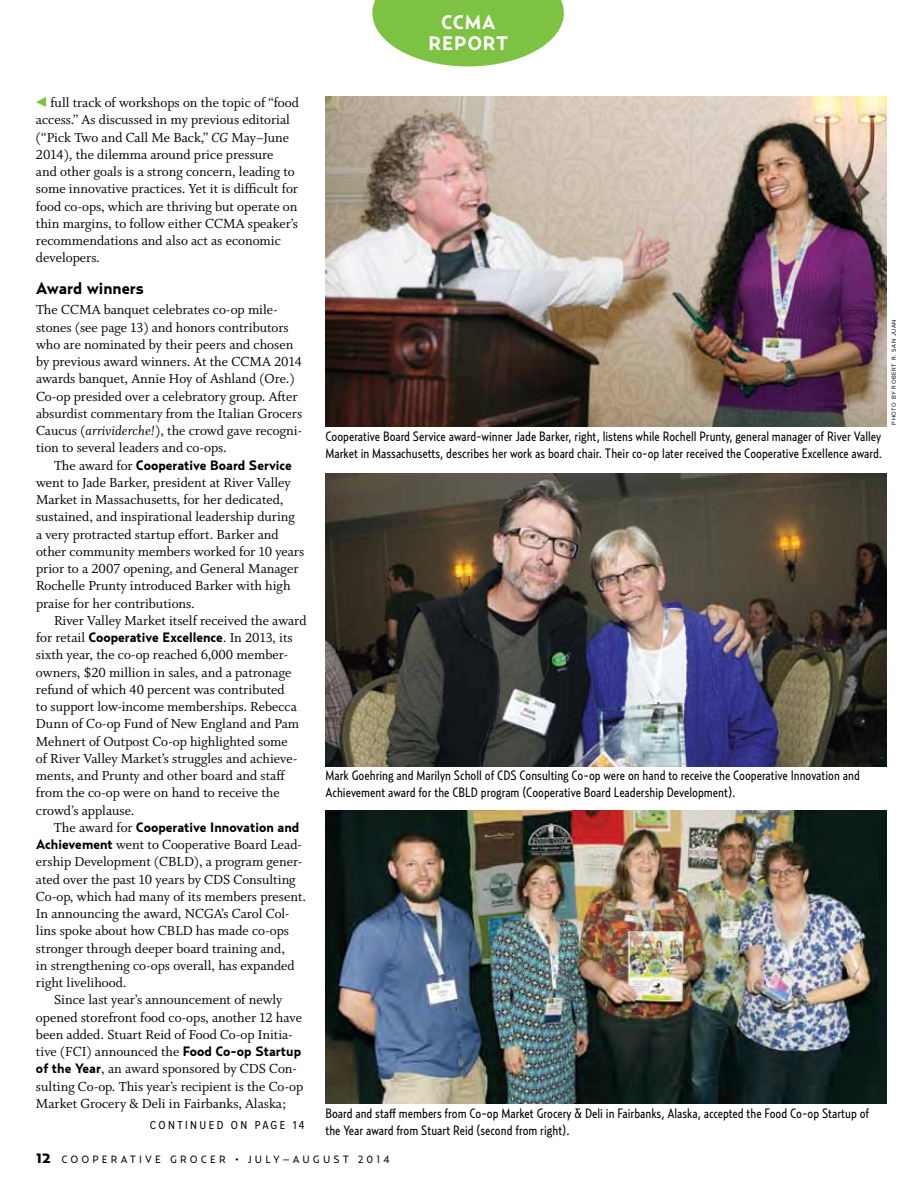
<style>
.page{position:relative;width:918px;height:1188px;background:#fff}
.page>*{position:absolute;margin:0;border:0;box-sizing:border-box;transform-origin:0 0}
.t1{font:700 19.5px/21px "Relay";color:#fff}
.t2{font:700 16.5px "Relay";color:#000}
.t3{font:14.7px/17.2px "Whitman Roman LF";color:#000}
.t4{font:13.5px/16.5px "Relay Cond";color:#000}
.t5{font:700 13.5px "Relay";color:#000}
.t6{font:condensed 12px "Proxima Nova";letter-spacing:.2em;color:#000}
.t7{font:10.5px "Relay";letter-spacing:.3em;color:#000}
.t8{font:6px "Proxima Nova";letter-spacing:.1em;color:#000}
.s1{font-family:"Whitman Italic LF"}
.s2{font-family:"Whitman Roman LF";font-weight:400;font-size:14.7px}
.s3{font-family:"Relay";font-weight:700;font-size:13.5px}
.s4{font-family:"Relay Wide";font-weight:900;font-size:13.5px}
.s5{font-family:"Proxima Nova"}
</style>
<div class="page">
<svg style="left:372px;top:0;width:192px;height:66px"></svg>
<img style="left:326px;top:97px;width:560px;height:329px">
<img style="left:326px;top:474px;width:560px;height:292px">
<img style="left:326px;top:811px;width:560px;height:292px">
<svg style="left:36px;top:97px;width:10px;height:10px"></svg>
<h1 class="t1" style="left:429px;top:11px;width:69px;text-indent:12px">ccma repor</h1>
<h1 class="t1" style="left:496px;top:32px;width:14px">t</h1>
<p class="t3" style="left:36px;top:94px;width:264px;text-indent:14px">full track of workshops on the topic of “food access.” As discussed in my previous editorial (“Pick Two and Call Me Back,” <span class="s1">CG</span> May–June 2014), the dilemma around price pressure<br>and other goals is a strong concern, leading to some innovative practices. Yet it is difficult for food co-ops, which are thriving but operate on thin margins, to follow either CCMA speaker’s recommendations and also act as economic developers.</p>
<p class="t2" style="left:36px;top:278px;width:109px">Award winners</p>
<p class="t3" style="left:36px;top:302px;width:268px">The CCMA banquet celebrates co-op mile&shy;stones (see page 13) and honors contributors who are nominated by their peers and chosen by previous award winners. At the CCMA 2014 awards banquet, Annie Hoy of Ashland (Ore.)<br>Co-op presided over a celebratory group. After absurdist commentary from the Italian Grocers Caucus (<span class="s1">arrividerche!</span>), the crowd gave recogni&shy;tion to several leaders and co-ops.</p>
<p class="t5" style="left:54px;top:457px;width:239px"><span class="s2">The award for</span> Cooperative Board Service</p>
<p class="t3" style="left:36px;top:474px;width:270px">went to Jade Barker, president at River Valley Market in Massachusetts, for her dedicated, sustained, and inspirational leadership during a very protracted startup effort. Barker and other community members worked for 10 years prior to a 2007 opening, and General Manager Rochelle Prunty introduced Barker with high praise for her contributions.</p>
<p class="t3" style="left:54px;top:612px;width:254px">River Valley Market itself received the award</p>
<p class="t5" style="left:36px;top:629px;width:258px"><span class="s2">for retail</span> Cooperative Excellence<span class="s2">. In 2013, its</span></p>
<p class="t3" style="left:36px;top:647px;width:265px">sixth year, the co-op reached 6,000 member&shy;owners, $20 million in sales, and a patronage refund of which 40 percent was contributed to support low-income memberships. Rebecca Dunn of Co-op Fund of New England and Pam Mehnert of Outpost Co-op highlighted some of River Valley Market’s struggles and achieve&shy;ments, and Prunty and other board and staff from the co-op were on hand to receive the crowd’s applause.</p>
<p class="t5" style="left:54px;top:819px;width:247px"><span class="s2">The award for</span> Cooperative I nnovation and</p>
<p class="t3" style="left:36px;top:836px;width:267px"><span class="s3">Achievement</span> went to Cooperative Board Lead-</p>
<p class="t3" style="left:36px;top:854px;width:268px">ership Development (CBLD), a program gener-</p>
<p class="t3" style="left:36px;top:871px;width:261px">ated over the past 10 years by CDS Consulting</p>
<p class="t3" style="left:36px;top:888px;width:272px">Co-op, which had many of its members present.</p>
<p class="t3" style="left:36px;top:905px;width:255px">In announcing the award, NCGA’s Carol Col-</p>
<p class="t3" style="left:36px;top:923px;width:255px">lins spoke about how CBLD has made co-ops</p>
<p class="t3" style="left:36px;top:940px;width:251px">stronger through deeper board training and,</p>
<p class="t3" style="left:36px;top:957px;width:260px">in strengthening co-ops overall, has expanded</p>
<p class="t3" style="left:36px;top:974px;width:92px">right livelihood.</p>
<p class="t3" style="left:54px;top:992px;width:230px">Since last year’s announcement of newly</p>
<p class="t3" style="left:36px;top:1009px;width:268px">opened storefront food co-ops, another 12 have</p>
<p class="t3" style="left:36px;top:1026px;width:258px">been added. Stuart Reid of Food Co-op Initia-</p>
<p class="t3" style="left:36px;top:1043px;width:267px">tive (FCI) announced the <span class="s3">Food Co-op Startup</span></p>
<p class="t3" style="left:36px;top:1061px;width:262px"><span class="s3">of the Year</span>, an award sponsored by CDS Con-</p>
<p class="t3" style="left:36px;top:1078px;width:269px">sulting Co-op. This year’s recipient is the Co-op</p>
<p class="t3" style="left:36px;top:1095px;width:252px">Market Grocery &amp; Deli in Fairbanks, Alaska;</p>
<p class="t6" style="left:150px;top:1120px;width:27px">CONTIN</p>
<p class="t6" style="left:200px;top:1120px;width:17px">UED</p>
<p class="t6" style="left:231px;top:1120px;width:33px">ON PAGE</p>
<p class="t6" style="left:293px;top:1120px;width:13px">14</p>
<p class="t4" style="left:326px;top:428px;width:558px">Cooperative Board Service award-winner Jade Barker, right, listens while Rochell Prunty, general manager of River Valley<br>Market in Massachusetts, describes her work as board chair. Their co-op later received the Cooperative Excellence award.</p>
<p class="t4" style="left:326px;top:767px;width:536px">Mark Goehring and Marilyn Scholl of CDS Consulting Co-op were on hand to receive the Cooperative Innovation and<br>Achievement award for the CBLD program (Cooperative Board Leadership Development).</p>
<p class="t4" style="left:326px;top:1105px;width:545px">Board and staff members from Co-op Market Grocery &amp; Deli in Fairbanks, Alaska, accepted the Food Co-op Startup of the Year award from Stuart Reid (second from right).</p>
<p class="t7" style="left:36px;top:1153px;width:43px"><span class="s4">12</span> C OOPERATI</p>
<p class="t7" style="left:145px;top:1153px;width:45px">VE GROCER</p>
<p class="t7" style="left:235px;top:1153px;width:107px"><span class="s5">•</span> JULY–AUG UST</p>
<p class="t7" style="left:358px;top:1153px;width:33px">2014</p>
<p class="t8" style="left:891px;top:425px;width:106px;rotate:-90deg">Photo by Robert R. San Juan</p>
</div>
